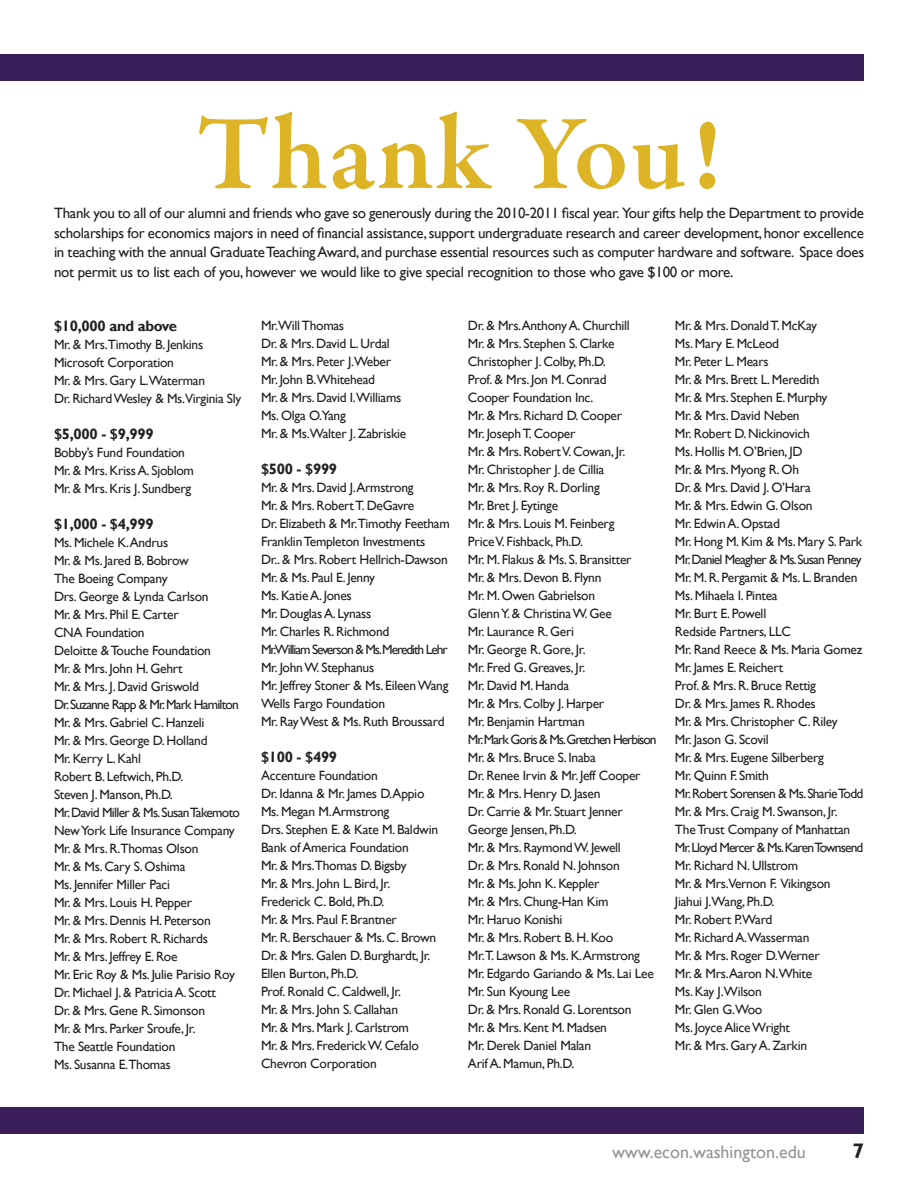
<style>
.page{position:relative;width:918px;height:1188px;background:#fff}
.page>*{position:absolute;margin:0;border:0;box-sizing:border-box;transform-origin:0 0}
.t1{font:600 108px "Garamond Premr Pro";letter-spacing:.015em;color:#ddb425}
.t2{font:700 21px "Gill Sans";color:#231f20}
.t3{font:18px "Gill Sans";color:#939598}
.t4{font:15px/19.5px "Gill Sans";letter-spacing:-.02em;color:#231f20;text-align:justify}
.t5{font:700 15px "Gill Sans";letter-spacing:-.02em;color:#231f20}
.t6{font:13.5px/18px "Gill Sans";letter-spacing:-.02em;color:#231f20}
</style>
<div class="page">
<div style="left:0;top:54px;width:864px;height:27px;background:#3a1f5a"></div>
<div style="left:0;top:1107px;width:864px;height:27px;background:#3a1f5a"></div>
<h1 class="t1" style="left:196px;top:89px;width:527px">Thank You!</h1>
<p class="t4" style="left:54px;top:204px;width:812px">Thank you to all of our alumni and friends who gave so generously during the 2010-2011 fiscal year. Your gifts help the Department to provide scholarships for economics majors in need of financial assistance, support undergraduate research and career development, honor excellence in teaching with the annual Graduate Teaching Award, and purchase essential resources such as computer hardware and software. Space does not permit us to list each of you, however we would like to give special recognition to those who gave $100 or more.</p>
<p class="t5" style="left:54px;top:317px;width:125px">$10,000 and above</p>
<p class="t6" style="left:54px;top:336px;width:189px">Mr. &amp; Mrs.Timothy B. Jenkins<br>Microsoft Corporation<br>Mr. &amp; Mrs. Gary L.Waterman<br>Dr. Richard Wesley &amp; Ms.Virginia Sly</p>
<p class="t5" style="left:54px;top:425px;width:101px">$5,000 - $9,999</p>
<p class="t6" style="left:54px;top:444px;width:141px">Bobby’s Fund Foundation<br>Mr. &amp; Mrs. Kriss A. Sjoblom<br>Mr. &amp; Mrs. Kris J. Sundberg</p>
<p class="t5" style="left:54px;top:515px;width:101px">$1,000 - $4,999</p>
<p class="t6" style="left:54px;top:534px;width:188px">Ms. Michele K.Andrus<br>Mr. &amp; Ms. Jared B. Bobrow<br>The Boeing Company<br>Drs. George &amp; Lynda Carlson<br>Mr. &amp; Mrs. Phil E. Carter<br>CNA Foundation<br>Deloitte &amp; Touche Foundation<br>Mr. &amp; Mrs. John H. Gehrt<br>Mr. &amp; Mrs. J. David Griswold<br>Dr.Suzanne Rapp &amp; Mr.Mark Hamilton<br>Mr. &amp; Mrs. Gabriel C. Hanzeli<br>Mr. &amp; Mrs. George D. Holland<br>Mr. Kerry L. Kahl<br>Robert B. Leftwich, Ph.D.<br>Steven J. Manson, Ph.D.<br>Mr. David Miller &amp; Ms. Susan Takemoto<br>New York Life Insurance Company<br>Mr. &amp; Mrs. R.Thomas Olson<br>Mr. &amp; Ms. Cary S. Oshima<br>Ms. Jennifer Miller Paci<br>Mr. &amp; Mrs. Louis H. Pepper<br>Mr. &amp; Mrs. Dennis H. Peterson<br>Mr. &amp; Mrs. Robert R. Richards<br>Mr. &amp; Mrs. Jeffrey E. Roe<br>Mr. Eric Roy &amp; Ms. Julie Parisio Roy<br>Dr. Michael J. &amp; Patricia A. Scott<br>Dr. &amp; Mrs. Gene R. Simonson<br>Mr. &amp; Mrs. Parker Sroufe, Jr.<br>The Seattle Foundation<br>Ms. Susanna E.Thomas</p>
<p class="t6" style="left:261px;top:317px;width:147px">Mr.Will Thomas<br>Dr. &amp; Mrs. David L. Urdal<br>Mr. &amp; Mrs. Peter J.Weber<br>Mr. John B.Whitehead<br>Mr. &amp; Mrs. David I.Williams<br>Ms. Olga O.Yang<br>Mr. &amp; Ms.Walter J. Zabriskie</p>
<p class="t5" style="left:261px;top:460px;width:78px">$500 - $999</p>
<p class="t6" style="left:261px;top:479px;width:190px">Mr. &amp; Mrs. David J.Armstrong<br>Mr. &amp; Mrs. Robert T. DeGavre<br>Dr. Elizabeth &amp; Mr.Timothy Feetham<br>Franklin Templeton Investments<br>Dr.. &amp; Mrs. Robert Hellrich-Dawson<br>Mr. &amp; Ms. Paul E. Jenny<br>Ms. Katie A. Jones<br>Mr. Douglas A. Lynass<br>Mr. Charles R. Richmond<br>Mr.William Severson &amp; Ms.Meredith Lehr<br>Mr. John W. Stephanus<br>Mr. Jeffrey Stoner &amp; Ms. Eileen Wang<br>Wells Fargo Foundation<br>Mr. Ray West &amp; Ms. Ruth Broussard</p>
<p class="t5" style="left:261px;top:748px;width:78px">$100 - $499</p>
<p class="t6" style="left:261px;top:767px;width:179px">Accenture Foundation<br>Dr. Idanna &amp; Mr. James D.Appio<br>Ms. Megan M.Armstrong<br>Drs. Stephen E. &amp; Kate M. Baldwin<br>Bank of America Foundation<br>Mr. &amp; Mrs.Thomas D. Bigsby<br>Mr. &amp; Mrs. John L. Bird, Jr.<br>Frederick C. Bold, Ph.D.<br>Mr. &amp; Mrs. Paul F. Brantner<br>Mr. R. Berschauer &amp; Ms. C. Brown<br>Dr. &amp; Mrs. Galen D. Burghardt, Jr.<br>Ellen Burton, Ph.D.<br>Prof. Ronald C. Caldwell, Jr.<br>Mr. &amp; Mrs. John S. Callahan<br>Mr. &amp; Mrs. Mark J. Carlstrom<br>Mr. &amp; Mrs. Frederick W. Cefalo<br>Chevron Corporation</p>
<p class="t6" style="left:468px;top:317px;width:190px">Dr. &amp; Mrs.Anthony A. Churchill<br>Mr. &amp; Mrs. Stephen S. Clarke<br>Christopher J. Colby, Ph.D.<br>Prof. &amp; Mrs. Jon M. Conrad<br>Cooper Foundation Inc.<br>Mr. &amp; Mrs. Richard D. Cooper<br>Mr. Joseph T. Cooper<br>Mr. &amp; Mrs. Robert V. Cowan, Jr.<br>Mr. Christopher J. de Cillia<br>Mr. &amp; Mrs. Roy R. Dorling<br>Mr. Bret J. Eytinge<br>Mr. &amp; Mrs. Louis M. Feinberg<br>Price V. Fishback, Ph.D.<br>Mr. M. Flakus &amp; Ms. S. Bransitter<br>Mr. &amp; Mrs. Devon B. Flynn<br>Mr. M. Owen Gabrielson<br>Glenn Y. &amp; Christina W. Gee<br>Mr. Laurance R. Geri<br>Mr. George R. Gore, Jr.<br>Mr. Fred G. Greaves, Jr.<br>Mr. David M. Handa<br>Mr. &amp; Mrs. Colby J. Harper<br>Mr. Benjamin Hartman<br>Mr.Mark Goris &amp; Ms.Gretchen Herbison<br>Mr. &amp; Mrs. Bruce S. Inaba<br>Dr. Renee Irvin &amp; Mr. Jeff Cooper<br>Mr. &amp; Mrs. Henry D. Jasen<br>Dr. Carrie &amp; Mr. Stuart Jenner<br>George Jensen, Ph.D.<br>Mr. &amp; Mrs. Raymond W. Jewell<br>Dr. &amp; Mrs. Ronald N. Johnson<br>Mr. &amp; Ms. John K. Keppler<br>Mr. &amp; Mrs. Chung-Han Kim<br>Mr. Haruo Konishi<br>Mr. &amp; Mrs. Robert B. H. Koo<br>Mr.T. Lawson &amp; Ms. K.Armstrong<br>Mr. Edgardo Gariando &amp; Ms. Lai Lee<br>Mr. Sun Kyoung Lee<br>Dr. &amp; Mrs. Ronald G. Lorentson<br>Mr. &amp; Mrs. Kent M. Madsen<br>Mr. Derek Daniel Malan<br>Arif A. Mamun, Ph.D.</p>
<p class="t6" style="left:675px;top:317px;width:190px">Mr. &amp; Mrs. Donald T. McKay<br>Ms. Mary E. McLeod<br>Mr. Peter L. Mears<br>Mr. &amp; Mrs. Brett L. Meredith<br>Mr. &amp; Mrs. Stephen E. Murphy<br>Mr. &amp; Mrs. David Neben<br>Mr. Robert D. Nickinovich<br>Ms. Hollis M. O’Brien, JD<br>Mr. &amp; Mrs. Myong R. Oh<br>Dr. &amp; Mrs. David J. O’Hara<br>Mr. &amp; Mrs. Edwin G. Olson<br>Mr. Edwin A. Opstad<br>Mr. Hong M. Kim &amp; Ms. Mary S. Park<br>Mr.Daniel Meagher &amp; Ms.Susan Penney<br>Mr. M. R. Pergamit &amp; Ms. L. Branden<br>Ms. Mihaela I. Pintea<br>Mr. Burt E. Powell<br>Redside Partners, LLC<br>Mr. Rand Reece &amp; Ms. Maria Gomez<br>Mr. James E. Reichert<br>Prof. &amp; Mrs. R. Bruce Rettig<br>Dr. &amp; Mrs. James R. Rhodes<br>Mr. &amp; Mrs. Christopher C. Riley<br>Mr. Jason G. Scovil<br>Mr. &amp; Mrs. Eugene Silberberg<br>Mr. Quinn F. Smith<br>Mr. Robert Sorensen &amp; Ms. Sharie Todd<br>Mr. &amp; Mrs. Craig M. Swanson, Jr.<br>The Trust Company of Manhattan<br>Mr.Lloyd Mercer &amp; Ms.Karen Townsend<br>Mr. Richard N. Ullstrom<br>Mr. &amp; Mrs.Vernon F. Vikingson<br>Jiahui J.Wang, Ph.D.<br>Mr. Robert P.Ward<br>Mr. Richard A.Wasserman<br>Mr. &amp; Mrs. Roger D.Werner<br>Mr. &amp; Mrs.Aaron N.White<br>Ms. Kay J.Wilson<br>Mr. Glen G.Woo<br>Ms. Joyce Alice Wright<br>Mr. &amp; Mrs. Gary A. Zarkin</p>
<h3 class="t3" style="left:612px;top:1142px;width:195px">www.econ.washington.edu</h3>
<h2 class="t2" style="left:852px;top:1138px;width:13px">7</h2>
</div>
